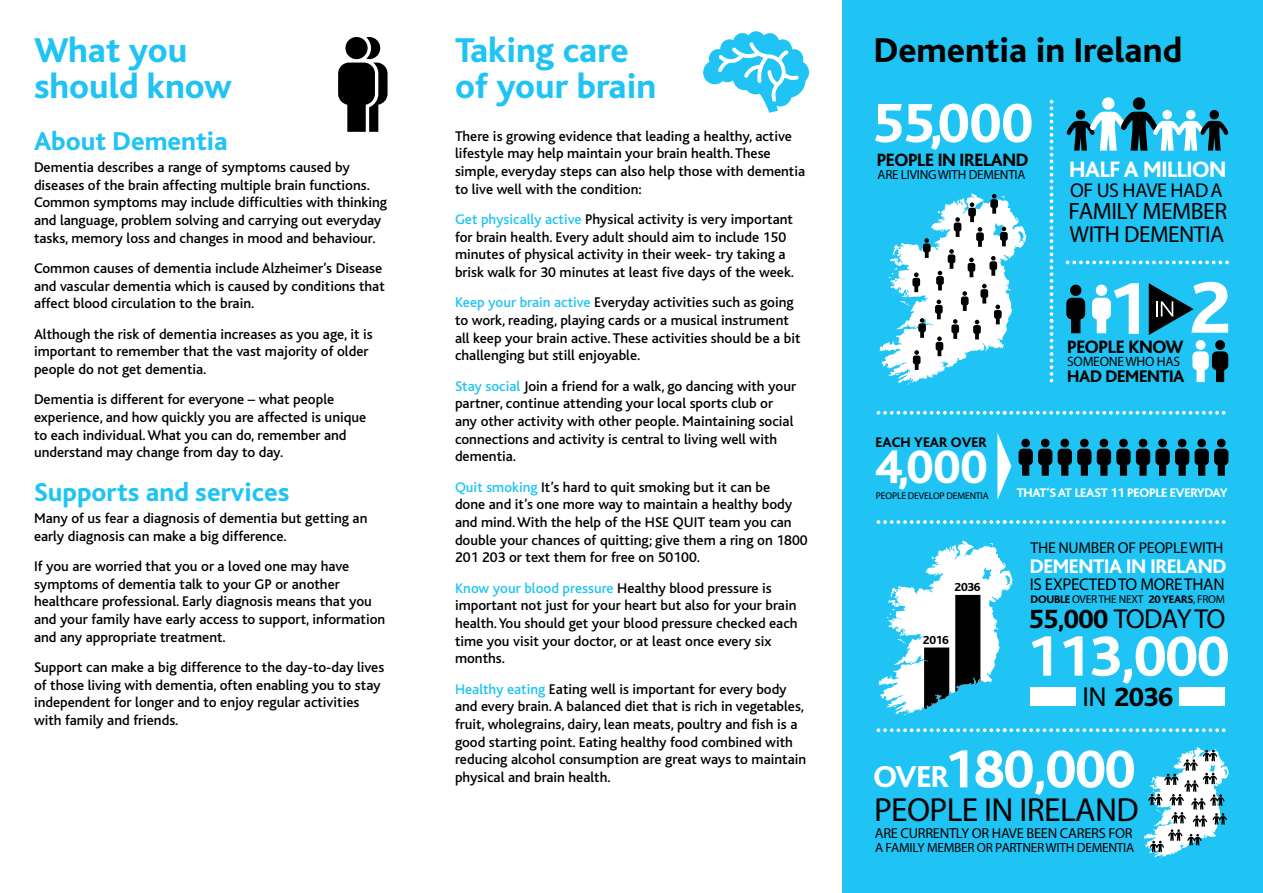
<style>
.page{position:relative;width:1263px;height:893px;background:#fff}
.page>*{position:absolute;margin:0;border:0;box-sizing:border-box;transform-origin:0 0}
.t1{font:800 59.1px "Bliss";letter-spacing:-.02em;color:#fff}
.t2{font:800 57.6px "Bliss";color:#fff}
.t3{font:800 55.65px "Bliss";letter-spacing:-.02em;color:#fff}
.t4{font:800 49.2px "Bliss";color:#fff}
.t5{font:800 36px/36px "Bliss";color:#20c4f4}
.t6{font:800 36px "Bliss";color:#000}
.t7{font:300 33.45px "Bliss";letter-spacing:-.02em;color:#010101}
.t8{font:300 27.6px "Bliss";letter-spacing:-.065em;color:#010101}
.t9{font:800 27.6px "Bliss";color:#010101}
.t10{font:800 27px "Bliss";color:#20c4f4}
.t11{font:300 23.7px "Bliss";letter-spacing:-.02em;color:#010101}
.t12{font:800 23.4px "Bliss";letter-spacing:-.02em;color:#fff}
.t13{font:300 23.1px "Bliss";letter-spacing:-.02em;color:#010101}
.t14{font:800 20.7px "Bliss";letter-spacing:-.02em;color:#fff}
.t15{font:300 20.1px "Bliss";letter-spacing:-.02em;color:#010101}
.t16{font:800 18.75px "Bliss";letter-spacing:-.02em;color:#010101}
.t17{font:800 17.55px "Bliss";letter-spacing:-.02em;color:#010101}
.t18{font:300 17.1px "Bliss";letter-spacing:-.02em;color:#010101}
.t19{font:300 15.75px "Bliss";letter-spacing:-.02em;color:#010101}
.t20{font:500 14.7px/17.7px "Bliss";color:#000}
.t21{font:300 14.55px "Bliss";letter-spacing:-.02em;color:#010101}
.t22{font:800 14.55px "Bliss";color:#010101}
.t23{font:300 13.5px "Bliss";letter-spacing:-.02em;color:#010101}
.t24{font:300 13.35px "Bliss";letter-spacing:-.02em;color:#010101}
.t25{font:300 13.2px "Bliss";letter-spacing:-.02em;color:#010101}
.t26{font:800 13.05px "Bliss";letter-spacing:-.02em;color:#fff}
.t27{font:800 12.15px "Bliss";letter-spacing:-.02em;color:#010101}
.t28{font:300 11.4px "Bliss";letter-spacing:-.02em;color:#010101}
.t29{font:300 9.75px "Bliss";letter-spacing:-.02em;color:#010101}
.s1{color:#20c4f4}
.s2{font-weight:800}
.s3{font-weight:300}
.s4{font-size:31.65px}
</style>
<div class="page">
<div style="left:842px;top:0;width:421px;height:893px;background:#20c4f4"></div>
<svg style="left:879px;top:193px;width:147px;height:192px"></svg>
<svg style="left:1066px;top:97px;width:162px;height:54px"></svg>
<svg style="left:878px;top:540px;width:135px;height:176px"></svg>
<div style="left:1030px;top:688px;width:46px;height:18px;background:#fff"></div>
<div style="left:1179px;top:688px;width:46px;height:18px;background:#fff"></div>
<div style="left:1021px;top:439px;width:9px;height:8px;background:#010101;border-radius:50%"></div>
<div style="left:1041px;top:439px;width:8px;height:8px;background:#010101;border-radius:50%"></div>
<svg style="left:1018px;top:449px;width:34px;height:27px"></svg>
<div style="left:1060px;top:439px;width:9px;height:8px;background:#010101;border-radius:50%"></div>
<div style="left:1080px;top:439px;width:9px;height:8px;background:#010101;border-radius:50%"></div>
<svg style="left:1058px;top:449px;width:33px;height:27px"></svg>
<div style="left:1099px;top:439px;width:9px;height:8px;background:#010101;border-radius:50%"></div>
<div style="left:1119px;top:439px;width:9px;height:8px;background:#010101;border-radius:50%"></div>
<div style="left:1139px;top:439px;width:8px;height:8px;background:#010101;border-radius:50%"></div>
<div style="left:1158px;top:439px;width:9px;height:8px;background:#010101;border-radius:50%"></div>
<div style="left:1178px;top:439px;width:8px;height:8px;background:#010101;border-radius:50%"></div>
<div style="left:1197px;top:439px;width:9px;height:8px;background:#010101;border-radius:50%"></div>
<div style="left:1217px;top:439px;width:8px;height:8px;background:#010101;border-radius:50%"></div>
<svg style="left:1097px;top:449px;width:131px;height:27px"></svg>
<svg style="left:997px;top:433px;width:14px;height:67px"></svg>
<div style="left:1070px;top:285px;width:11px;height:11px;background:#010101;border-radius:50%"></div>
<svg style="left:1066px;top:298px;width:19px;height:35px"></svg>
<svg style="left:1092px;top:283px;width:47px;height:51px"></svg>
<div style="left:1196px;top:340px;width:9px;height:10px;background:#fff;border-radius:50%"></div>
<div style="left:1215px;top:340px;width:10px;height:10px;background:#010101;border-radius:50%"></div>
<svg style="left:1192px;top:351px;width:36px;height:31px"></svg>
<svg style="left:1149px;top:282px;width:79px;height:53px"></svg>
<svg style="left:1066px;top:261px;width:163px;height:3px"></svg>
<svg style="left:877px;top:728px;width:348px;height:4px"></svg>
<svg style="left:877px;top:520px;width:348px;height:4px"></svg>
<svg style="left:877px;top:411px;width:348px;height:4px"></svg>
<svg style="left:1050px;top:100px;width:3px;height:282px"></svg>
<svg style="left:1144px;top:747px;width:85px;height:111px"></svg>
<svg style="left:338px;top:37px;width:50px;height:95px"></svg>
<svg style="left:703px;top:31px;width:106px;height:82px"></svg>
<h3 class="t5" style="left:34px;top:33px;width:155px">What you</h3>
<h3 class="t6" style="left:874px;top:31px;width:310px">Dementia in Ireland</h3>
<h3 class="t5" style="left:34px;top:69px;width:199px">should know</h3>
<h3 class="t10" style="left:34px;top:127px;width:195px">About Dementia</h3>
<p class="t20" style="left:34px;top:159px;width:354px">Dementia describes a range of symptoms caused by diseases of the brain affecting multiple brain functions.<br>Common symptoms may include difficulties with thinking and language, problem solving and carrying out everyday tasks, memory loss and changes in mood and behaviour.</p>
<p class="t20" style="left:34px;top:260px;width:352px">Common causes of dementia include Alzheimer’s Disease and vascular dementia which is caused by conditions that affect blood circulation to the brain.</p>
<p class="t20" style="left:34px;top:325px;width:340px">Although the risk of dementia increases as you age, it is important to remember that the vast majority of older people do not get dementia.</p>
<p class="t20" style="left:34px;top:391px;width:334px">Dementia is different for everyone – what people experience, and how quickly you are affected is unique to each individual. What you can do, remember and understand may change from day to day.</p>
<h3 class="t10" style="left:34px;top:478px;width:257px">Supports and services</h3>
<p class="t20" style="left:34px;top:510px;width:335px">Many of us fear a diagnosis of dementia but getting an early diagnosis can make a big difference.</p>
<p class="t20" style="left:34px;top:558px;width:353px">If you are worried that you or a loved one may have symptoms of dementia talk to your GP or another healthcare professional. Early diagnosis means that you and your family have early access to support, information and any appropriate treatment.</p>
<p class="t20" style="left:34px;top:659px;width:352px">Support can make a big difference to the day-to-day lives of those living with dementia, often enabling you to stay independent for longer and to enjoy regular activities with family and friends.</p>
<h3 class="t5" style="left:455px;top:33px;width:203px">Taking care of your brain</h3>
<p class="t20" style="left:455px;top:127px;width:352px">There is growing evidence that leading a healthy, active lifestyle may help maintain your brain health. These simple, everyday steps can also help those with dementia to live well with the condition:</p>
<p class="t20" style="left:455px;top:211px;width:341px"><span class="s1">Get physically active</span> Physical activity is very important for brain health. Every adult should aim to include 150 minutes of physical activity in their week- try taking a brisk walk for 30 minutes at least five days of the week.</p>
<p class="t20" style="left:455px;top:294px;width:347px"><span class="s1">Keep your brain active</span> Everyday activities such as going to work, reading, playing cards or a musical instrument all keep your brain active. These activities should be a bit challenging but still enjoyable.</p>
<p class="t20" style="left:455px;top:377px;width:343px"><span class="s1">Stay social</span> Join a friend for a walk, go dancing with your partner, continue attending your local sports club or any other activity with other people. Maintaining social connections and activity is central to living well with dementia.</p>
<p class="t20" style="left:455px;top:478px;width:354px"><span class="s1">Quit smoking</span> It’s hard to quit smoking but it can be<br>done and it’s one more way to maintain a healthy body and mind. With the help of the HSE QUIT team you can double your chances of quitting; give them a ring on 1800<br>201 203 or text them for free on 50100.</p>
<p class="t20" style="left:455px;top:579px;width:344px"><span class="s1">Know your blood pressure</span> Healthy blood pressure is important not just for your heart but also for your brain health. You should get your blood pressure checked each time you visit your doctor, or at least once every six months.</p>
<p class="t20" style="left:455px;top:680px;width:353px"><span class="s1">Healthy eating</span> Eating well is important for every body and every brain. A balanced diet that is rich in vegetables, fruit, wholegrains, dairy, lean meats, poultry and fish is a good starting point. Eating healthy food combined with reducing alcohol consumption are great ways to maintain physical and brain health.</p>
<h2 class="t2" style="left:872px;top:93px;width:163px">55,000</h2>
<p class="t16" style="left:877px;top:150px;width:153px">PEOPLE IN IRELAND</p>
<p class="t25" style="left:877px;top:166px;width:149px">ARE LIVING WITH DEMENTIA</p>
<h3 class="t12" style="left:1069px;top:158px;width:159px">HALF A MILLION</h3>
<h3 class="t15" style="left:1070px;top:178px;width:154px">OF US HAVE HAD A</h3>
<h3 class="t11" style="left:1068px;top:197px;width:160px">FAMILY MEMBER</h3>
<h3 class="t13" style="left:1069px;top:220px;width:156px">WITH DEMENTIA</h3>
<p class="t16" style="left:1067px;top:337px;width:118px">PEOPLE KNOW</p>
<p class="t23" style="left:1067px;top:353px;width:114px">SOMEONE WHO HAS</p>
<p class="t17" style="left:1067px;top:367px;width:119px">HAD DEMENTIA</p>
<p class="t22" style="left:875px;top:434px;width:113px">EACH YEAR OVER</p>
<h3 class="t4" style="left:875px;top:442px;width:114px">4,000</h3>
<p class="t29" style="left:876px;top:490px;width:114px">PEOPLE DEVELOP DEMENTIA</p>
<p class="t26" style="left:1017px;top:486px;width:212px">THAT’S AT LEAST 11 PEOPLE EVERYDAY</p>
<p class="t19" style="left:1030px;top:538px;width:194px">THE NUMBER OF PEOPLE WITH</p>
<h3 class="t14" style="left:1030px;top:556px;width:198px">DEMENTIA IN IRELAND</h3>
<p class="t18" style="left:1030px;top:574px;width:196px">IS EXPECTED TO MORE THAN</p>
<p class="t28" style="left:1030px;top:592px;width:196px"><span class="s2">DOUBLE</span> OVER THE NEXT <span class="s2">20 YEARS</span>, FROM</p>
<h3 class="t8" style="left:1028px;top:602px;width:198px"><span class="s2">55,000</span> TODAY TO</h3>
<h1 class="t1" style="left:1026px;top:626px;width:204px">113,000</h1>
<h3 class="t9" style="left:1082px;top:682px;width:92px"><span class="s3">IN</span> 2036</h3>
<p class="t27" style="left:954px;top:581px;width:28px">2036</p>
<p class="t27" style="left:923px;top:633px;width:28px">2016</p>
<h3 class="t3" style="left:874px;top:740px;width:263px"><span class="s4">OVER</span>180,000</h3>
<h3 class="t7" style="left:874px;top:789px;width:266px">PEOPLE IN IRELAND</h3>
<p class="t21" style="left:875px;top:824px;width:259px">ARE CURRENTLY OR HAVE BEEN CARERS FOR</p>
<p class="t24" style="left:875px;top:839px;width:261px">A FAMILY MEMBER OR PARTNER WITH DEMENTIA</p>
</div>
